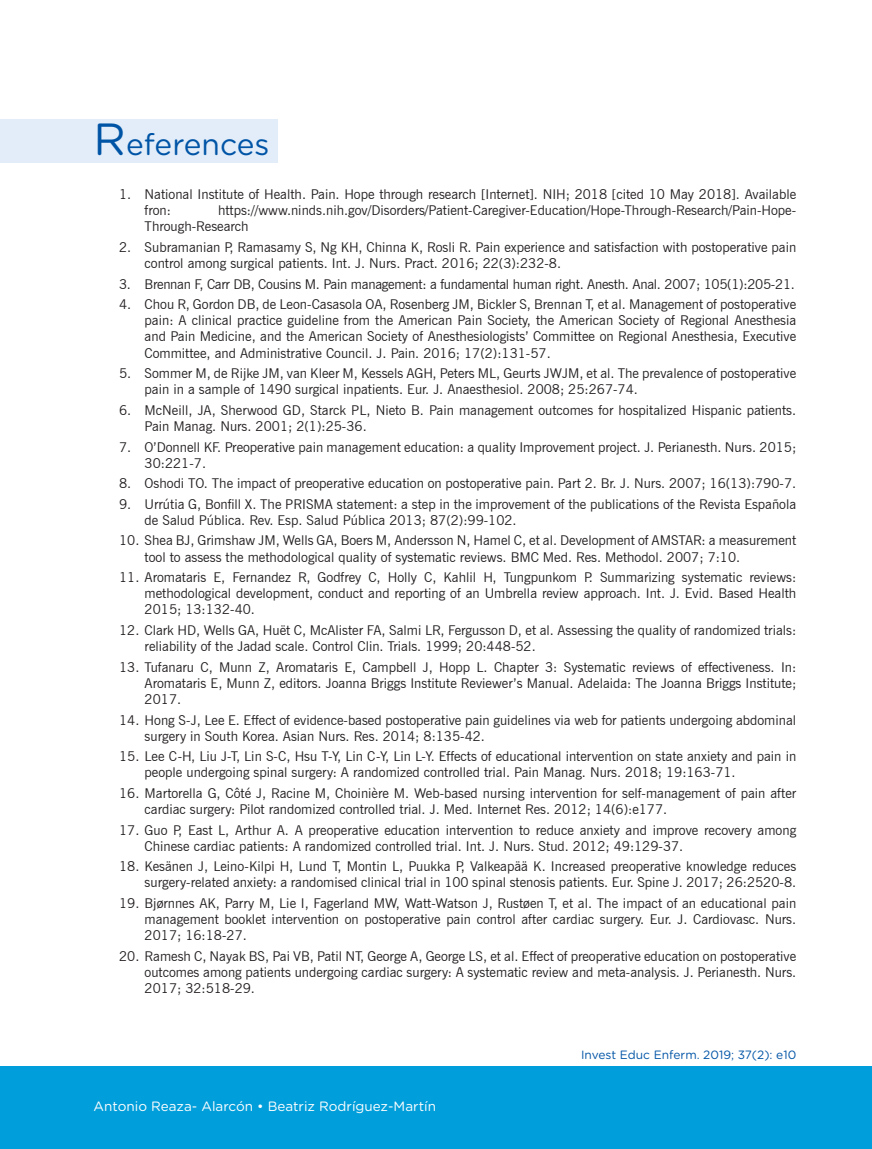
<style>
.page{position:relative;width:872px;height:1149px;background:#fff}
.page>*{position:absolute;margin:0;border:0;box-sizing:border-box;transform-origin:0 0}
.t1{font:30px "Gotham Rounded";color:#0054a6}
.t2{font:13.5px/16.2px "News Gothic BT";color:#231f20}
.t3{font:13.5px "News Gothic BT";letter-spacing:-.02em;color:#231f20}
.t4{font:13.5px "Gotham Rounded";color:#fff}
.t5{font:12px "Gotham Rounded";color:#0054a6}
.s1{font-size:45px}
</style>
<div class="page">
<div style="left:0;top:1065px;width:872px;height:83px;background:#009edb"></div>
<div style="left:0;top:119px;width:277px;height:44px;background:#e2edf9"></div>
<h1 class="t1" style="left:94px;top:124px;width:177px"><span class="s1">R</span>eferences</h1>
<p class="t2" style="left:145px;top:186px;width:653px;text-indent:-26px">1. National Institute of Health. Pain. Hope through research [Internet]. NIH; 2018 [cited 10 May 2018]. Available fron:</p>
<p class="t2" style="left:145px;top:202px;width:653px;text-indent:73px">https://www.ninds.nih.gov/Disorders/Patient-Caregiver-Education/Hope-Through-Research/Pain-Hope-<br>Through-Research</p>
<p class="t2" style="left:145px;top:239px;width:653px;text-indent:-26px">2. Subramanian P, Ramasamy S, Ng KH, Chinna K, Rosli R. Pain experience and satisfaction with postoperative pain control among surgical patients. Int. J. Nurs. Pract. 2016; 22(3):232-8.</p>
<p class="t3" style="left:119px;top:275px;width:677px">3. Brennan F, Carr DB, Cousins M. Pain management: a fundamental human right. Anesth. Anal. 2007; 105(1):205-21.</p>
<p class="t2" style="left:145px;top:296px;width:653px;text-align:justify;text-indent:-26px">4. Chou R, Gordon DB, de Leon-Casasola OA, Rosenberg JM, Bickler S, Brennan T, et al. Management of postoperative pain: A clinical practice guideline from the American Pain Society, the American Society of Regional Anesthesia and Pain Medicine, and the American Society of Anesthesiologists’ Committee on Regional Anesthesia, Executive Committee, and Administrative Council. J. Pain. 2016; 17(2):131-57.</p>
<p class="t2" style="left:145px;top:365px;width:653px;text-indent:-26px">5. Sommer M, de Rijke JM, van Kleer M, Kessels AGH, Peters ML, Geurts JWJM, et al. The prevalence of postoperative pain in a sample of 1490 surgical inpatients. Eur. J. Anaesthesiol. 2008; 25:267-74.</p>
<p class="t2" style="left:145px;top:402px;width:653px;text-indent:-26px">6. McNeill, JA, Sherwood GD, Starck PL, Nieto B. Pain management outcomes for hospitalized Hispanic patients.<br>Pain Manag. Nurs. 2001; 2(1):25-36.</p>
<p class="t2" style="left:145px;top:438px;width:653px;text-indent:-26px">7. O’Donnell KF. Preoperative pain management education: a quality Improvement project. J. Perianesth. Nurs. 2015;<br>30:221-7.</p>
<p class="t2" style="left:119px;top:475px;width:678px">8. Oshodi TO. The impact of preoperative education on postoperative pain. Part 2. Br. J. Nurs. 2007; 16(13):790-7.</p>
<p class="t2" style="left:145px;top:495px;width:653px;text-indent:-26px">9. Urrútia G, Bonfill X. The PRISMA statement: a step in the improvement of the publications of the Revista Española de Salud Pública. Rev. Esp. Salud Pública 2013; 87(2):99-102.</p>
<p class="t2" style="left:145px;top:532px;width:653px;text-indent:-26px">10. Shea BJ, Grimshaw JM, Wells GA, Boers M, Andersson N, Hamel C, et al. Development of AMSTAR: a measurement tool to assess the methodological quality of systematic reviews. BMC Med. Res. Methodol. 2007; 7:10.</p>
<p class="t2" style="left:145px;top:569px;width:653px;text-align:justify;text-indent:-26px">11. Aromataris E, Fernandez R, Godfrey C, Holly C, Kahlil H, Tungpunkom P. Summarizing systematic reviews: methodological development, conduct and reporting of an Umbrella review approach. Int. J. Evid. Based Health 2015; 13:132-40.</p>
<p class="t2" style="left:145px;top:621px;width:653px;text-indent:-26px">12. Clark HD, Wells GA, Huët C, McAlister FA, Salmi LR, Fergusson D, et al. Assessing the quality of randomized trials: reliability of the Jadad scale. Control Clin. Trials. 1999; 20:448-52.</p>
<p class="t2" style="left:145px;top:658px;width:653px;text-align:justify;text-indent:-26px">13. Tufanaru C, Munn Z, Aromataris E, Campbell J, Hopp L. Chapter 3: Systematic reviews of effectiveness. In:<br>Aromataris E, Munn Z, editors. Joanna Briggs Institute Reviewer’s Manual. Adelaida: The Joanna Briggs Institute; 2017.</p>
<p class="t2" style="left:145px;top:711px;width:653px;text-indent:-26px">14. Hong S-J, Lee E. Effect of evidence-based postoperative pain guidelines via web for patients undergoing abdominal surgery in South Korea. Asian Nurs. Res. 2014; 8:135-42.</p>
<p class="t2" style="left:145px;top:748px;width:653px;text-indent:-26px">15. Lee C-H, Liu J-T, Lin S-C, Hsu T-Y, Lin C-Y, Lin L-Y. Effects of educational intervention on state anxiety and pain in people undergoing spinal surgery: A randomized controlled trial. Pain Manag. Nurs. 2018; 19:163-71.</p>
<p class="t2" style="left:145px;top:784px;width:653px;text-indent:-26px">16. Martorella G, Côté J, Racine M, Choinière M. Web-based nursing intervention for self-management of pain after cardiac surgery: Pilot randomized controlled trial. J. Med. Internet Res. 2012; 14(6):e177.</p>
<p class="t2" style="left:145px;top:821px;width:653px;text-indent:-26px">17. Guo P, East L, Arthur A. A preoperative education intervention to reduce anxiety and improve recovery among<br>Chinese cardiac patients: A randomized controlled trial. Int. J. Nurs. Stud. 2012; 49:129-37.</p>
<p class="t2" style="left:119px;top:858px;width:678px;text-align:right">18. Kesänen J, Leino-Kilpi H, Lund T, Montin L, Puukka P, Valkeapää K. Increased preoperative knowledge reduces surgery-related anxiety: a randomised clinical trial in 100 spinal stenosis patients. Eur. Spine J. 2017; 26:2520-8.</p>
<p class="t2" style="left:145px;top:894px;width:653px;text-align:justify;text-indent:-26px">19. Bjørnnes AK, Parry M, Lie I, Fagerland MW, Watt-Watson J, Rustøen T, et al. The impact of an educational pain management booklet intervention on postoperative pain control after cardiac surgery. Eur. J. Cardiovasc. Nurs.<br>2017; 16:18-27.</p>
<p class="t2" style="left:145px;top:947px;width:653px;text-align:justify;text-indent:-26px">20. Ramesh C, Nayak BS, Pai VB, Patil NT, George A, George LS, et al. Effect of preoperative education on postoperative outcomes among patients undergoing cardiac surgery: A systematic review and meta-analysis. J. Perianesth. Nurs.<br>2017; 32:518-29.</p>
<p class="t4" style="left:94px;top:1097px;width:344px">Antonio Reaza- Alarcón • Beatriz Rodríguez-Martín</p>
<p class="t5" style="left:581px;top:1045px;width:217px">Invest Educ Enferm. 2019; 37(2): e10</p>
</div>
